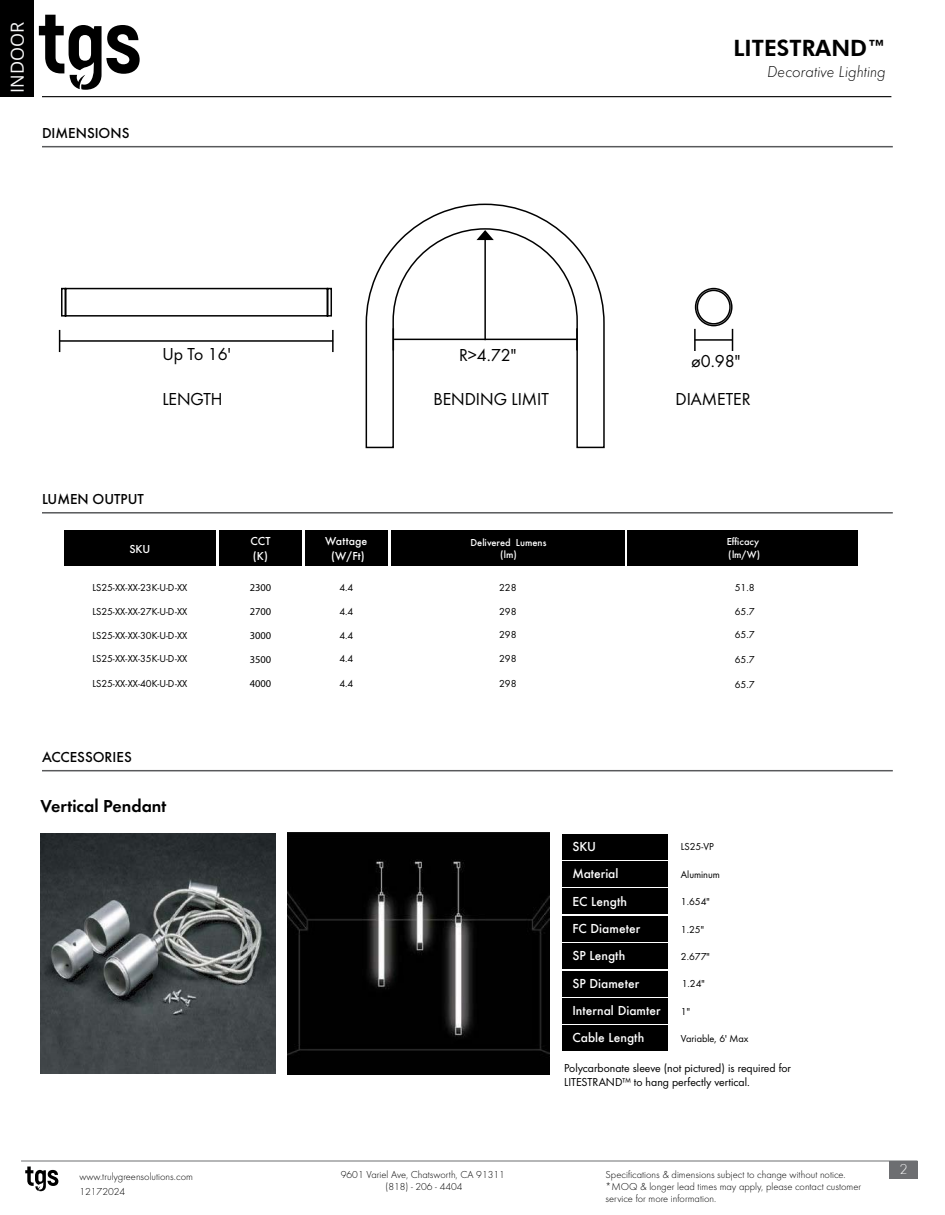
<style>
.page{position:relative;width:945px;height:1215px;background:#fff}
.page>*{position:absolute;margin:0;border:0;box-sizing:border-box;transform-origin:0 0}
.t1{font:800 22.5px "Futura BT";color:#000}
.t2{font:18px "Futura Boo";color:#000}
.t3{font:18px "Futura Dem";color:#000}
.t4{font:18px "Open Sans";color:#f8f8f9}
.t5{font:italic 300 16.5px "Futura";color:#000}
.t6{font:500 15px "Futura";color:#000}
.t7{font:300 15px "Futura Round";color:#f6f6f6}
.t8{font:12px/14.4px "Futura Boo";color:#000}
.t9{font:500 12px "Futura";color:#fff}
.t10{font:500 12px/14.4px "Futura";letter-spacing:.005em;color:#fff}
.t11{font:300 10.5px/12px "Futura";color:#000}
.t12{font:10.5px/23px "Futura Boo";color:#000}
.t13{font:500 10.5px/12.6px "Futura";color:#fff}
.t14{font:10.5px "Myriad Pro";color:#000}
</style>
<div class="page">
<svg style="left:25px;top:1167px;width:33px;height:24px"></svg>
<div style="left:889px;top:1161px;width:28px;height:18px;background:#6d6e71"></div>
<hr style="left:21px;top:1161px;width:896px;height:1px;background:#6d6e71">
<div style="left:0;top:0;width:34px;height:96px;background:#000"></div>
<hr style="left:42px;top:96px;width:849px;height:1px;background:#000">
<svg style="left:39px;top:15px;width:101px;height:75px"></svg>
<div style="left:64px;top:531px;width:152px;height:35px;background:#000"></div>
<div style="left:219px;top:531px;width:83px;height:35px;background:#000"></div>
<div style="left:305px;top:531px;width:83px;height:35px;background:#000"></div>
<div style="left:391px;top:531px;width:234px;height:35px;background:#000"></div>
<div style="left:628px;top:531px;width:230px;height:35px;background:#000"></div>
<hr style="left:60px;top:340px;width:273px;height:2px;background:#000">
<svg style="left:59px;top:330px;width:1px;height:22px"></svg>
<hr style="left:332px;top:330px;width:2px;height:22px;background:#000">
<hr style="left:42px;top:512px;width:851px;height:2px;background:#58595b">
<hr style="left:42px;top:146px;width:851px;height:1px;background:#58595b">
<svg style="left:694px;top:287px;width:39px;height:64px"></svg>
<svg style="left:365px;top:203px;width:240px;height:246px"></svg>
<hr style="left:484px;top:231px;width:2px;height:109px;background:#000">
<svg style="left:477px;top:230px;width:17px;height:10px"></svg>
<svg style="left:61px;top:287px;width:271px;height:30px"></svg>
<hr style="left:42px;top:770px;width:851px;height:1px;background:#58595b">
<img style="left:41px;top:834px;width:235px;height:240px">
<img style="left:288px;top:833px;width:261px;height:241px">
<div style="left:562px;top:834px;width:106px;height:25px;background:#000"></div>
<div style="left:562px;top:943px;width:106px;height:26px;background:#000"></div>
<div style="left:562px;top:861px;width:106px;height:26px;background:#000"></div>
<div style="left:562px;top:971px;width:106px;height:25px;background:#000"></div>
<div style="left:562px;top:889px;width:106px;height:25px;background:#000"></div>
<div style="left:562px;top:998px;width:106px;height:26px;background:#000"></div>
<div style="left:562px;top:916px;width:106px;height:25px;background:#000"></div>
<div style="left:562px;top:1026px;width:106px;height:25px;background:#000"></div>
<h2 class="t4" style="left:5px;top:93px;width:72px;rotate:-90deg">INDOOR</h2>
<h3 class="t6" style="left:42px;top:122px;width:89px">DIMENSIONS</h3>
<h1 class="t1" style="left:734px;top:34px;width:154px">LITESTRAND™</h1>
<h3 class="t5" style="left:767px;top:61px;width:120px">Decorative Lighting</h3>
<h2 class="t2" style="left:162px;top:342px;width:70px">Up To 16'</h2>
<h2 class="t2" style="left:459px;top:343px;width:59px">R&gt;4.72"</h2>
<h2 class="t2" style="left:692px;top:348px;width:50px">ø0.98"</h2>
<h2 class="t2" style="left:162px;top:386px;width:62px">LENGTH</h2>
<h2 class="t2" style="left:433px;top:386px;width:117px">BENDING LIMIT</h2>
<h2 class="t2" style="left:676px;top:386px;width:76px">DIAMETER</h2>
<h3 class="t6" style="left:42px;top:488px;width:103px">LUMEN OUTPUT</h3>
<p class="t10" style="left:129px;top:540px;width:23px">SKU</p>
<p class="t10" style="left:250px;top:533px;width:22px">CCT (K)</p>
<p class="t10" style="left:325px;top:533px;width:44px;text-align:center">Wattage (W/Ft)</p>
<p class="t13" style="left:727px;top:534px;width:35px">Efficacy (lm/W)</p>
<p class="t13" style="left:470px;top:535px;width:78px;text-align:center">Delivered Lumens (lm)</p>
<p class="t12" style="left:92px;top:575px;width:96px">LS25-XX-XX-23K-U-D-XX</p>
<p class="t14" style="left:250px;top:581px;width:23px">2300</p>
<p class="t12" style="left:339px;top:575px;width:15px">4.4</p>
<p class="t12" style="left:499px;top:575px;width:19px">228</p>
<p class="t12" style="left:92px;top:599px;width:96px">LS25-XX-XX-27K-U-D-XX</p>
<p class="t12" style="left:92px;top:624px;width:96px">LS25-XX-XX-30K-U-D-XX</p>
<p class="t14" style="left:250px;top:605px;width:23px">2700</p>
<p class="t12" style="left:339px;top:600px;width:15px">4.4</p>
<p class="t12" style="left:499px;top:600px;width:19px">298</p>
<p class="t14" style="left:250px;top:629px;width:23px">3000</p>
<p class="t12" style="left:339px;top:624px;width:15px">4.4</p>
<p class="t12" style="left:499px;top:623px;width:19px">298</p>
<p class="t12" style="left:92px;top:647px;width:96px">LS25-XX-XX-35K-U-D-XX</p>
<p class="t12" style="left:92px;top:672px;width:96px">LS25-XX-XX-40K-U-D-XX</p>
<p class="t14" style="left:250px;top:653px;width:23px">3500</p>
<p class="t14" style="left:250px;top:677px;width:23px">4000</p>
<p class="t12" style="left:339px;top:647px;width:15px">4.4</p>
<p class="t12" style="left:339px;top:672px;width:15px">4.4</p>
<p class="t12" style="left:499px;top:647px;width:19px">298</p>
<p class="t12" style="left:499px;top:672px;width:19px">298</p>
<p class="t12" style="left:735px;top:575px;width:21px">51.8</p>
<p class="t12" style="left:735px;top:600px;width:21px">65.7<br>65.7</p>
<p class="t12" style="left:735px;top:647px;width:21px">65.7</p>
<p class="t12" style="left:735px;top:672px;width:21px">65.7</p>
<h3 class="t6" style="left:42px;top:746px;width:91px">ACCESSORIES</h3>
<h2 class="t3" style="left:40px;top:793px;width:127px">Vertical Pendant</h2>
<p class="t9" style="left:572px;top:838px;width:25px">SKU</p>
<p class="t12" style="left:681px;top:835px;width:34px">LS25-VP</p>
<p class="t9" style="left:572px;top:865px;width:47px">Material</p>
<p class="t12" style="left:681px;top:862px;width:40px">Aluminum</p>
<p class="t9" style="left:572px;top:893px;width:56px">EC Length</p>
<p class="t12" style="left:681px;top:890px;width:30px">1.654"</p>
<p class="t9" style="left:572px;top:920px;width:69px">FC Diameter</p>
<p class="t12" style="left:681px;top:917px;width:25px">1.25"</p>
<p class="t9" style="left:572px;top:948px;width:55px">SP Length</p>
<p class="t12" style="left:681px;top:944px;width:30px">2.677"</p>
<p class="t9" style="left:572px;top:975px;width:68px">SP Diameter</p>
<p class="t12" style="left:682px;top:972px;width:25px">1.24"</p>
<p class="t9" style="left:572px;top:1002px;width:90px">Internal Diamter</p>
<p class="t12" style="left:681px;top:999px;width:11px">1"</p>
<p class="t9" style="left:572px;top:1030px;width:73px">Cable Length</p>
<p class="t8" style="left:564px;top:1060px;width:228px">Polycarbonate sleeve (not pictured) is required for<br>LITESTRAND™ to hang perfectly vertical.</p>
<p class="t12" style="left:681px;top:1027px;width:69px">Variable, 6' Max</p>
<p class="t11" style="left:79px;top:1170px;width:115px">www.trulygreensolutions.com</p>
<p class="t11" style="left:341px;top:1168px;width:166px">9601 Variel Ave, Chatsworth, CA 91311</p>
<p class="t11" style="left:606px;top:1168px;width:242px">Specifications &amp; dimensions subject to change without notice.</p>
<p class="t11" style="left:386px;top:1181px;width:79px">(818) - 206 - 4404</p>
<p class="t11" style="left:606px;top:1181px;width:257px">*MOQ &amp; longer lead times may apply, please contact customer service for more information.</p>
<p class="t11" style="left:79px;top:1185px;width:47px">12172024</p>
<h3 class="t7" style="left:900px;top:1159px;width:10px">2</h3>
</div>
